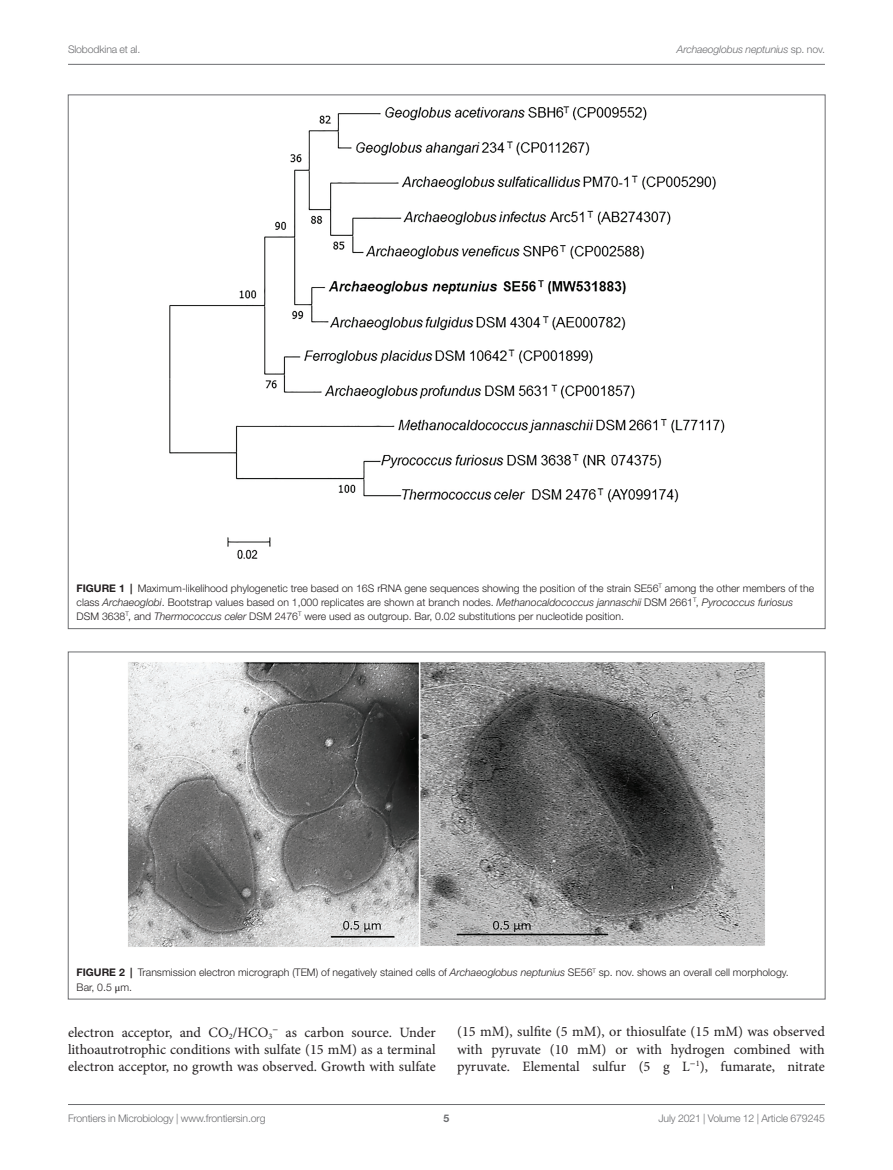
<style>
.page{position:relative;width:893px;height:1170px;background:#fff}
.page>*{position:absolute;margin:0;border:0;box-sizing:border-box;transform-origin:0 0}
.TEXT{font:14.25px/17.2px "Minion Pro";color:#231f20;text-align:justify}
.FIG_LEG{font:300 10.5px/14.2px "Helvetica Neue LT Std";color:#231f20}
.t1{font:300 10.5px "Helvetica Neue LT Std";letter-spacing:-.015em;color:#6c6d70}
.t2{font:italic 300 10.5px "Helvetica Neue LT Std";letter-spacing:-.015em;color:#6c6d70}
.t3{font:700 10.5px "Helvetica Neue LT Std";color:#6c6d70}
.s1{font-style:normal}
.s2{font-weight:700}
.s3{font-style:italic}
.s4{font-family:"STIX General";font-weight:400}
</style>
<div class="page">
<hr style="left:68px;top:64px;width:757px;height:1px;background:#6c6d70">
<hr style="left:68px;top:1104px;width:757px;height:1px;background:#6c6d70">
<img style="left:169px;top:106px;width:556px;height:453px">
<img style="left:128px;top:662px;width:637px;height:285px">
<p class="t1" style="left:68px;top:42px;width:74px">Slobodkina et al.</p>
<p class="t2" style="left:677px;top:43px;width:150px">Archaeoglobus neptunius <span class="s1">sp. nov.</span></p>
<p class="FIG_LEG" style="left:77px;top:580px;width:739px"><span class="s2">FIGURE 1 |</span> Maximum-likelihood phylogenetic tree based on 16S rRNA gene sequences showing the position of the strain SE56<sup>T</sup> among the other members of the class <span class="s3">Archaeoglobi</span>. Bootstrap values based on 1,000 replicates are shown at branch nodes. <span class="s3">Methanocaldococcus jannaschii</span> DSM 2661<sup>T</sup>, <span class="s3">Pyrococcus furiosus<br></span>DSM 3638<sup>T</sup>, and <span class="s3">Thermococcus celer</span> DSM 2476<sup>T</sup> were used as outgroup. Bar, 0.02 substitutions per nucleotide position.</p>
<p class="FIG_LEG" style="left:77px;top:965px;width:713px"><span class="s2">FIGURE 2 |</span> Transmission electron micrograph (TEM) of negatively stained cells of <span class="s3">Archaeoglobus neptunius</span> SE56<sup>T</sup> sp. nov. shows an overall cell morphology.<br>Bar, 0.5 <span class="s4">μ</span>m.</p>
<p class="TEXT" style="left:68px;top:1023px;width:369px">electron acceptor, and CO<sub>2</sub>/HCO<sub>3</sub><sup>−</sup> as carbon source. Under lithoautrotrophic conditions with sulfate (15 mM) as a terminal electron acceptor, no growth was observed. Growth with sulfate</p>
<p class="TEXT" style="left:457px;top:1023px;width:369px">(15 mM), sulfite (5 mM), or thiosulfate (15 mM) was observed with pyruvate (10 mM) or with hydrogen combined with pyruvate. Elemental sulfur (5 g L<sup>−</sup><sup>1</sup>), fumarate, nitrate</p>
<p class="t1" style="left:68px;top:1111px;width:199px">Frontiers in Microbiology | www.frontiersin.org</p>
<p class="t3" style="left:444px;top:1111px;width:7px">5</p>
<p class="t1" style="left:658px;top:1111px;width:168px">July 2021 | Volume 12 | Article 679245</p>
</div>
